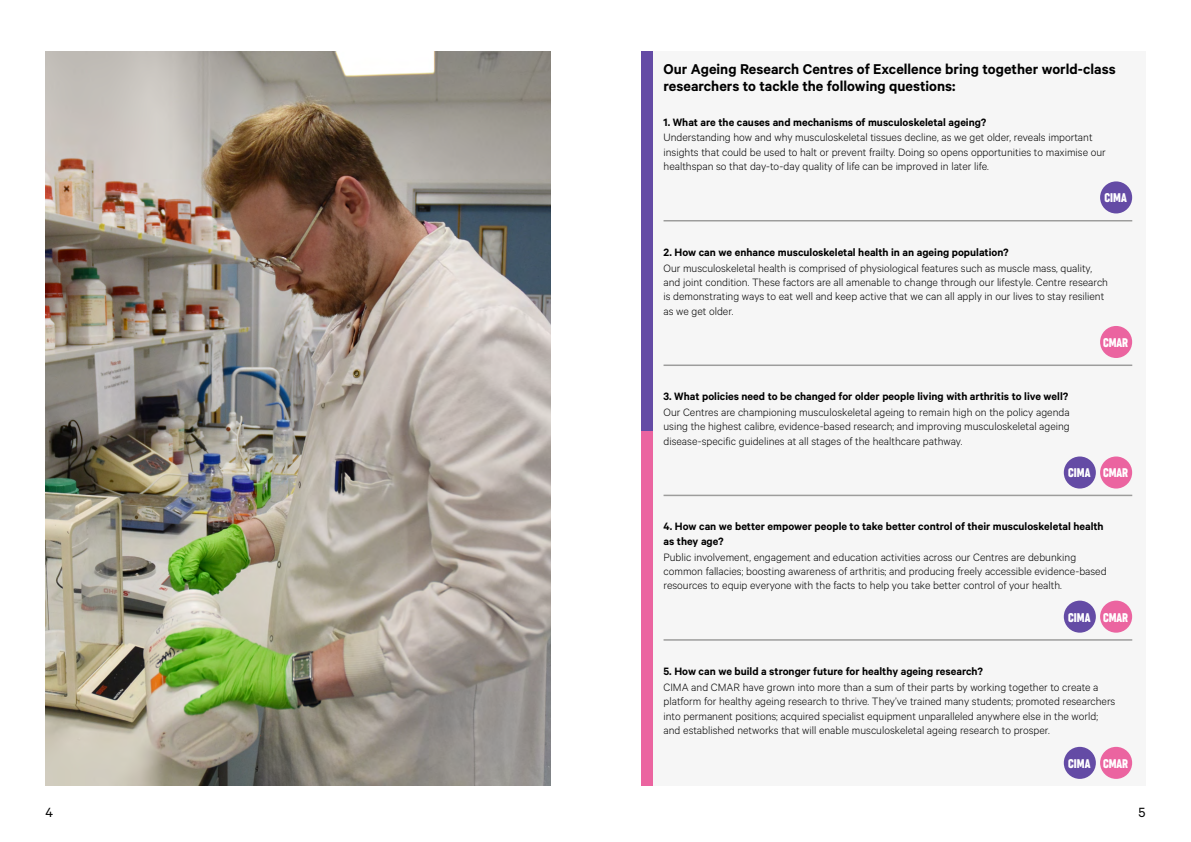
<style>
.page{position:relative;width:1191px;height:842px;background:#fff}
.page>*{position:absolute;margin:0;border:0;box-sizing:border-box;transform-origin:0 0}
.Subheader_1{font:600 16px/17px "Calibre";color:#000}
.t1{font:15px "Calibre";color:#000}
.Body_copy{font:300 12px/14.4px "Calibre";color:#000}
.Subheader_2{font:600 12px/14.4px "Calibre";color:#000}
.Subheader{font:12px "Versus Arthritis Display";color:#fff}
</style>
<div class="page">
<img style="left:45px;top:51px;width:505px;height:734px">
<div style="left:652px;top:51px;width:493px;height:734px;background:#f6f6f6"></div>
<hr style="left:663px;top:220px;width:469px;height:1px;background:#9d9d9c">
<hr style="left:663px;top:364px;width:469px;height:2px;background:#9d9d9c">
<hr style="left:663px;top:495px;width:469px;height:1px;background:#9d9d9c">
<hr style="left:663px;top:639px;width:469px;height:2px;background:#9d9d9c">
<div style="left:641px;top:418px;width:11px;height:367px;background:#eb64a0"></div>
<div style="left:641px;top:51px;width:11px;height:379px;background:#644ba5"></div>
<div style="left:1100px;top:326px;width:32px;height:32px;background:#eb64a0;border-radius:50%"></div>
<div style="left:1100px;top:181px;width:32px;height:32px;background:#644ba5;border-radius:50%"></div>
<div style="left:1100px;top:456px;width:32px;height:32px;background:#eb64a0;border-radius:50%"></div>
<div style="left:1063px;top:456px;width:32px;height:32px;background:#644ba5;border-radius:50%"></div>
<div style="left:1100px;top:601px;width:32px;height:32px;background:#eb64a0;border-radius:50%"></div>
<div style="left:1063px;top:601px;width:32px;height:32px;background:#644ba5;border-radius:50%"></div>
<div style="left:1100px;top:747px;width:32px;height:32px;background:#eb64a0;border-radius:50%"></div>
<div style="left:1063px;top:747px;width:32px;height:32px;background:#644ba5;border-radius:50%"></div>
<p class="Subheader_1" style="left:663px;top:60px;width:454px">Our Ageing Research Centres of Excellence bring together world-class researchers to tackle the following questions:</p>
<p class="Subheader_2" style="left:663px;top:114px;width:324px">1. What are the causes and mechanisms of musculoskeletal ageing?</p>
<p class="Body_copy" style="left:663px;top:130px;width:444px">Understanding how and why musculoskeletal tissues decline, as we get older, reveals important insights that could be used to halt or prevent frailty. Doing so opens opportunities to maximise our healthspan so that day-to-day quality of life can be improved in later life.</p>
<p class="Subheader" style="left:1104px;top:191px;width:24px">CIMA</p>
<p class="Subheader_2" style="left:663px;top:244px;width:346px">2. How can we enhance musculoskeletal health in an ageing population?</p>
<p class="Body_copy" style="left:663px;top:260px;width:446px">Our musculoskeletal health is comprised of physiological features such as muscle mass, quality, and joint condition. These factors are all amenable to change through our lifestyle. Centre research is demonstrating ways to eat well and keep active that we can all apply in our lives to stay resilient as we get older.</p>
<p class="Subheader_2" style="left:663px;top:389px;width:406px">3. What policies need to be changed for older people living with arthritis to live well?</p>
<p class="Body_copy" style="left:663px;top:405px;width:408px;text-align:justify">Our Centres are championing musculoskeletal ageing to remain high on the policy agenda using the highest calibre, evidence-based research; and improving musculoskeletal ageing disease-specific guidelines at all stages of the healthcare pathway.</p>
<p class="Subheader" style="left:1103px;top:336px;width:27px">CMAR</p>
<p class="Subheader" style="left:1068px;top:466px;width:24px">CIMA</p>
<p class="Subheader" style="left:1103px;top:466px;width:27px">CMAR</p>
<p class="Subheader_2" style="left:663px;top:519px;width:441px">4. How can we better empower people to take better control of their musculoskeletal health as they age?</p>
<p class="Body_copy" style="left:663px;top:549px;width:444px">Public involvement, engagement and education activities across our Centres are debunking common fallacies; boosting awareness of arthritis; and producing freely accessible evidence-based resources to equip everyone with the facts to help you take better control of your health.</p>
<p class="Subheader" style="left:1068px;top:610px;width:24px">CIMA</p>
<p class="Subheader" style="left:1103px;top:610px;width:27px">CMAR</p>
<p class="Subheader_2" style="left:663px;top:664px;width:321px">5. How can we build a stronger future for healthy ageing research?</p>
<p class="Body_copy" style="left:663px;top:679px;width:453px">CIMA and CMAR have grown into more than a sum of their parts by working together to create a platform for healthy ageing research to thrive. They’ve trained many students; promoted researchers into permanent positions; acquired specialist equipment unparalleled anywhere else in the world; and established networks that will enable musculoskeletal ageing research to prosper.</p>
<p class="Subheader" style="left:1068px;top:756px;width:24px">CIMA</p>
<p class="Subheader" style="left:1103px;top:756px;width:27px">CMAR</p>
<p class="t1" style="left:45px;top:803px;width:9px">4</p>
<p class="t1" style="left:1138px;top:803px;width:9px">5</p>
</div>
